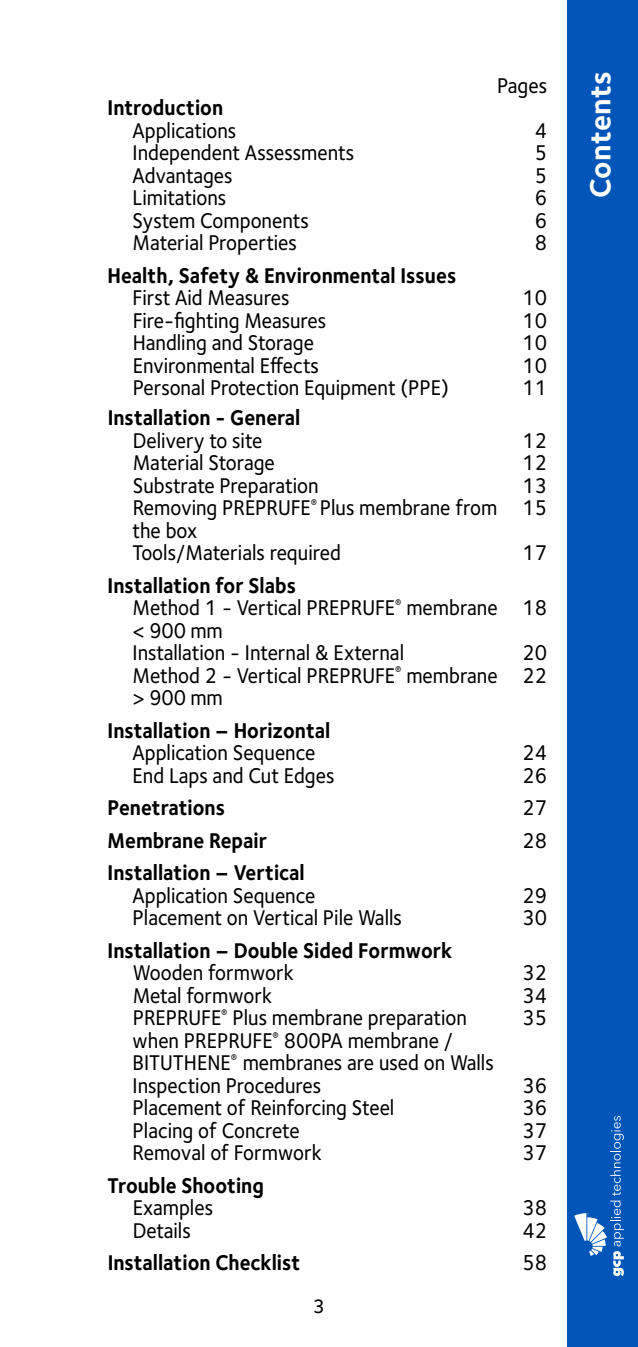
<style>
.page{position:relative;width:638px;height:1347px;background:#fff}
.page>*{position:absolute;margin:0;border:0;box-sizing:border-box;transform-origin:0 0}
.t1{font:700 30px "Foundry Sterling";letter-spacing:.01em;color:#fff}
.t2{font:500 22.5px "Foundry Sterling";color:#000;scale:.9 1}
.t3{font:500 22px/22.5px "Foundry Sterling";color:#000;scale:.92 1}
.t4{font:700 22px "Foundry Sterling";color:#000;scale:.92 1}
.t5{font:500 20px "Foundry Sterling";color:#000}
.s1{font-weight:700}
</style>
<div class="page">
<div style="left:567px;top:0;width:71px;height:1346px;background:#0055b8"></div>
<svg style="left:574px;top:1116px;width:50px;height:160px"></svg>
<p class="t3" style="left:497px;top:74px;width:56px">Pages</p>
<p class="t4" style="left:108px;top:94px;width:127px">Introduction</p>
<p class="t3" style="left:133px;top:119px;width:114px">Applications</p>
<p class="t3" style="left:535px;top:119px;width:15px">4</p>
<p class="t3" style="left:133px;top:142px;width:242px">Independent Assessments</p>
<p class="t3" style="left:535px;top:142px;width:15px">5</p>
<p class="t3" style="left:133px;top:164px;width:110px">Advantages</p>
<p class="t3" style="left:535px;top:164px;width:15px">5</p>
<p class="t3" style="left:133px;top:187px;width:103px">Limitations</p>
<p class="t3" style="left:535px;top:187px;width:15px">6</p>
<p class="t3" style="left:133px;top:209px;width:193px">System Components</p>
<p class="t3" style="left:535px;top:209px;width:15px">6</p>
<p class="t3" style="left:133px;top:232px;width:180px">Material Properties</p>
<p class="t3" style="left:535px;top:232px;width:15px">8</p>
<p class="t4" style="left:108px;top:262px;width:380px">Health, Safety &amp; Environmental Issues</p>
<p class="t3" style="left:133px;top:287px;width:172px">First Aid Measures</p>
<p class="t3" style="left:522px;top:287px;width:28px">10</p>
<p class="t3" style="left:133px;top:309px;width:212px">Fire-fighting Measures</p>
<p class="t3" style="left:522px;top:309px;width:28px">10</p>
<p class="t3" style="left:133px;top:332px;width:199px">Handling and Storage</p>
<p class="t3" style="left:522px;top:332px;width:28px">10</p>
<p class="t3" style="left:133px;top:354px;width:204px">Environmental Effects</p>
<p class="t3" style="left:522px;top:354px;width:28px">10</p>
<p class="t3" style="left:133px;top:377px;width:345px">Personal Protection Equipment (PPE)</p>
<p class="t3" style="left:522px;top:377px;width:28px">11</p>
<p class="t4" style="left:108px;top:404px;width:211px">Installation - General</p>
<p class="t3" style="left:133px;top:429px;width:142px">Delivery to site</p>
<p class="t3" style="left:522px;top:429px;width:28px">12</p>
<p class="t3" style="left:133px;top:452px;width:156px">Material Storage</p>
<p class="t3" style="left:522px;top:452px;width:28px">12</p>
<p class="t3" style="left:133px;top:474px;width:203px">Substrate Preparation</p>
<p class="t3" style="left:133px;top:474px;width:452px;text-indent:390px">13<br>Removing PREPRUFE<sup>®</sup> Plus membrane from 15 the box<br>Tools/Materials required</p>
<p class="t3" style="left:522px;top:542px;width:28px">17</p>
<p class="t3" style="left:133px;top:574px;width:452px;text-indent:-25px"><span class="s1">Installation for Slabs<br></span>Method 1 - Vertical PREPRUFE<sup>®</sup> membrane 18 &lt; 900 mm<br>Installation - Internal &amp; External</p>
<p class="t3" style="left:133px;top:642px;width:452px;text-align:justify;text-indent:390px">20<br>Method 2 - Vertical PREPRUFE<sup>®</sup> membrane 22 &gt; 900 mm</p>
<p class="t4" style="left:108px;top:717px;width:243px">Installation – Horizontal</p>
<p class="t3" style="left:133px;top:742px;width:200px">Application Sequence</p>
<p class="t3" style="left:522px;top:742px;width:28px">24</p>
<p class="t3" style="left:133px;top:764px;width:221px">End Laps and Cut Edges</p>
<p class="t3" style="left:522px;top:764px;width:28px">26</p>
<p class="t4" style="left:108px;top:794px;width:129px">Penetrations</p>
<p class="t3" style="left:522px;top:797px;width:28px">27</p>
<p class="t4" style="left:108px;top:827px;width:175px">Membrane Repair</p>
<p class="t3" style="left:522px;top:829px;width:28px">28</p>
<p class="t4" style="left:108px;top:859px;width:216px">Installation – Vertical</p>
<p class="t3" style="left:133px;top:884px;width:200px">Application Sequence</p>
<p class="t3" style="left:522px;top:884px;width:28px">29</p>
<p class="t3" style="left:133px;top:907px;width:294px">Placement on Vertical Pile Walls</p>
<p class="t3" style="left:522px;top:907px;width:28px">30</p>
<p class="t4" style="left:108px;top:937px;width:376px">Installation – Double Sided Formwork</p>
<p class="t3" style="left:133px;top:962px;width:177px">Wooden formwork</p>
<p class="t3" style="left:522px;top:962px;width:28px">32</p>
<p class="t3" style="left:133px;top:984px;width:153px">Metal formwork</p>
<p class="t3" style="left:522px;top:984px;width:28px">34</p>
<p class="t3" style="left:133px;top:1007px;width:365px">PREPRUFE<sup>®</sup> Plus membrane preparation</p>
<p class="t3" style="left:522px;top:1007px;width:28px">35</p>
<p class="t3" style="left:133px;top:1029px;width:394px">when PREPRUFE<sup>®</sup> 800PA membrane /<br>BITUTHENE<sup>®</sup> membranes are used on Walls<br>Inspection Procedures</p>
<p class="t3" style="left:522px;top:1074px;width:28px">36</p>
<p class="t3" style="left:133px;top:1097px;width:286px">Placement of Reinforcing Steel</p>
<p class="t3" style="left:522px;top:1097px;width:28px">36</p>
<p class="t3" style="left:133px;top:1119px;width:183px">Placing of Concrete</p>
<p class="t3" style="left:522px;top:1119px;width:28px">37</p>
<p class="t3" style="left:133px;top:1142px;width:207px">Removal of Formwork</p>
<p class="t3" style="left:522px;top:1142px;width:28px">37</p>
<p class="t4" style="left:108px;top:1172px;width:171px">Trouble Shooting</p>
<p class="t3" style="left:133px;top:1197px;width:89px">Examples</p>
<p class="t3" style="left:522px;top:1197px;width:28px">38</p>
<p class="t3" style="left:133px;top:1219px;width:65px">Details</p>
<p class="t3" style="left:522px;top:1219px;width:28px">42</p>
<p class="t4" style="left:108px;top:1249px;width:211px">Installation Checklist</p>
<p class="t2" style="left:522px;top:1249px;width:29px">58</p>
<p class="t5" style="left:313px;top:1294px;width:14px">3</p>
<h1 class="t1" style="left:582px;top:198px;width:129px;rotate:-90deg">Contents</h1>
</div>
